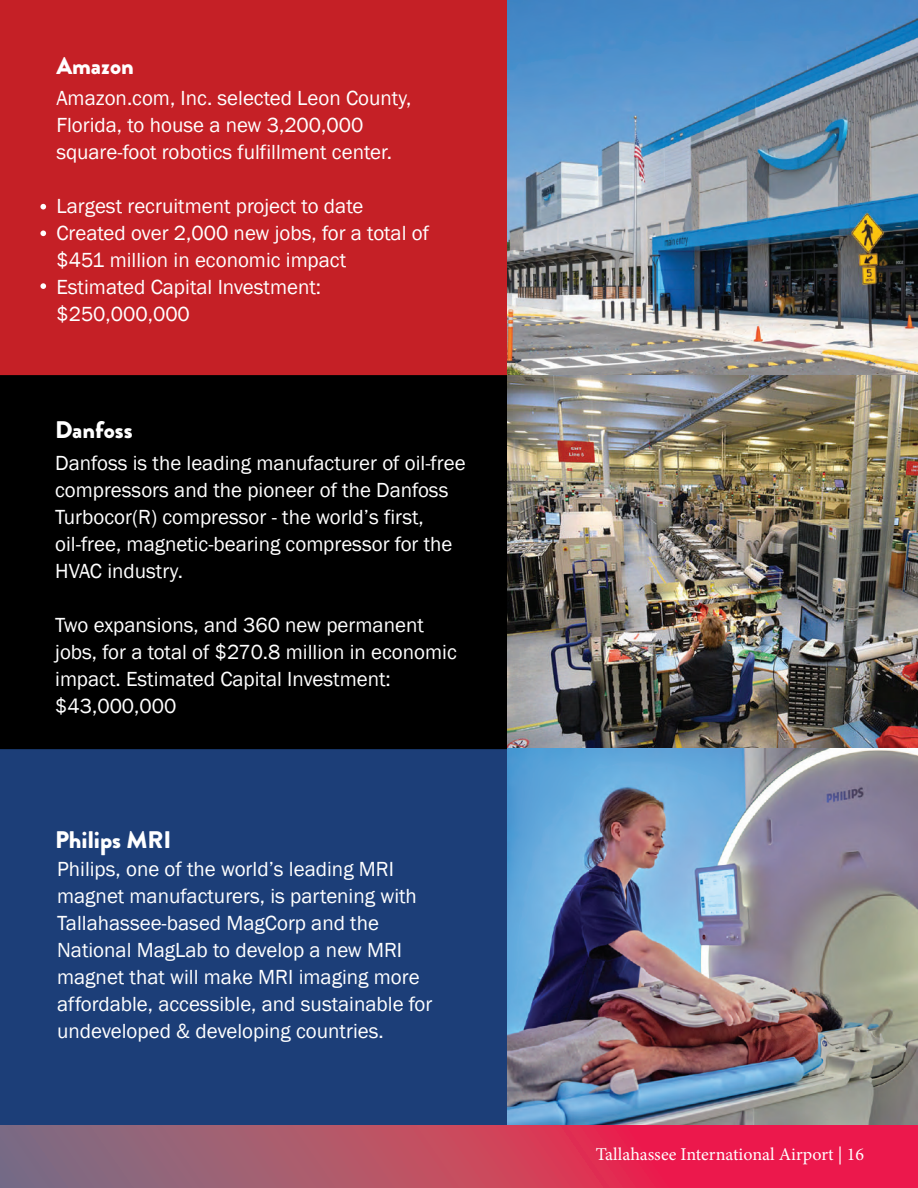
<style>
.page{position:relative;width:918px;height:1188px;background:#fff}
.page>*{position:absolute;margin:0;border:0;box-sizing:border-box;transform-origin:0 0}
.t1{font:900 24px "Brandon Grotesque";color:#fff}
.t2{font:21px/27px "Franklin Gothic";color:#fff}
.t3{font:18px "Minion Pro";color:#fff}
</style>
<div class="page">
<div style="left:0;top:375px;width:507px;height:374px;background:#000"></div>
<div style="left:0;top:0;width:507px;height:375px;background:#c52026"></div>
<div style="left:0;top:749px;width:507px;height:377px;background:#1c3e78"></div>
<svg style="left:40px;top:204px;width:6px;height:6px"></svg>
<svg style="left:40px;top:283px;width:6px;height:6px"></svg>
<svg style="left:40px;top:230px;width:6px;height:6px"></svg>
<img style="left:507px;top:0;width:411px;height:1126px">
<svg style="left:0;top:1126px;width:918px;height:62px;background:#c24261"></svg>
<p class="t1" style="left:56px;top:49px;width:79px">Amazon</p>
<p class="t2" style="left:56px;top:85px;width:356px">Amazon.com, Inc. selected Leon County,<br>Florida, to house a new 3,200,000 square-foot robotics fulfillment center.</p>
<p class="t2" style="left:56px;top:193px;width:374px">Largest recruitment project to date<br>Created over 2,000 new jobs, for a total of $451 million in economic impact<br>Estimated Capital Investment: $250,000,000</p>
<p class="t1" style="left:55px;top:413px;width:79px">Danfoss</p>
<p class="t2" style="left:55px;top:450px;width:412px">Danfoss is the leading manufacturer of oil-free compressors and the pioneer of the Danfoss Turbocor(R) compressor - the world’s first, oil-free, magnetic-bearing compressor for the HVAC industry.</p>
<p class="t2" style="left:55px;top:612px;width:403px">Two expansions, and 360 new permanent jobs, for a total of $270.8 million in economic impact. Estimated Capital Investment: $43,000,000</p>
<p class="t1" style="left:55px;top:823px;width:118px">Philips MRI</p>
<p class="t2" style="left:57px;top:856px;width:377px">Philips, one of the world’s leading MRI magnet manufacturers, is partening with Tallahassee-based MagCorp and the National MagLab to develop a new MRI magnet that will make MRI imaging more affordable, accessible, and sustainable for undeveloped &amp; developing countries.</p>
<p class="t3" style="left:596px;top:1142px;width:270px">Tallahassee International Airport | 16</p>
</div>
